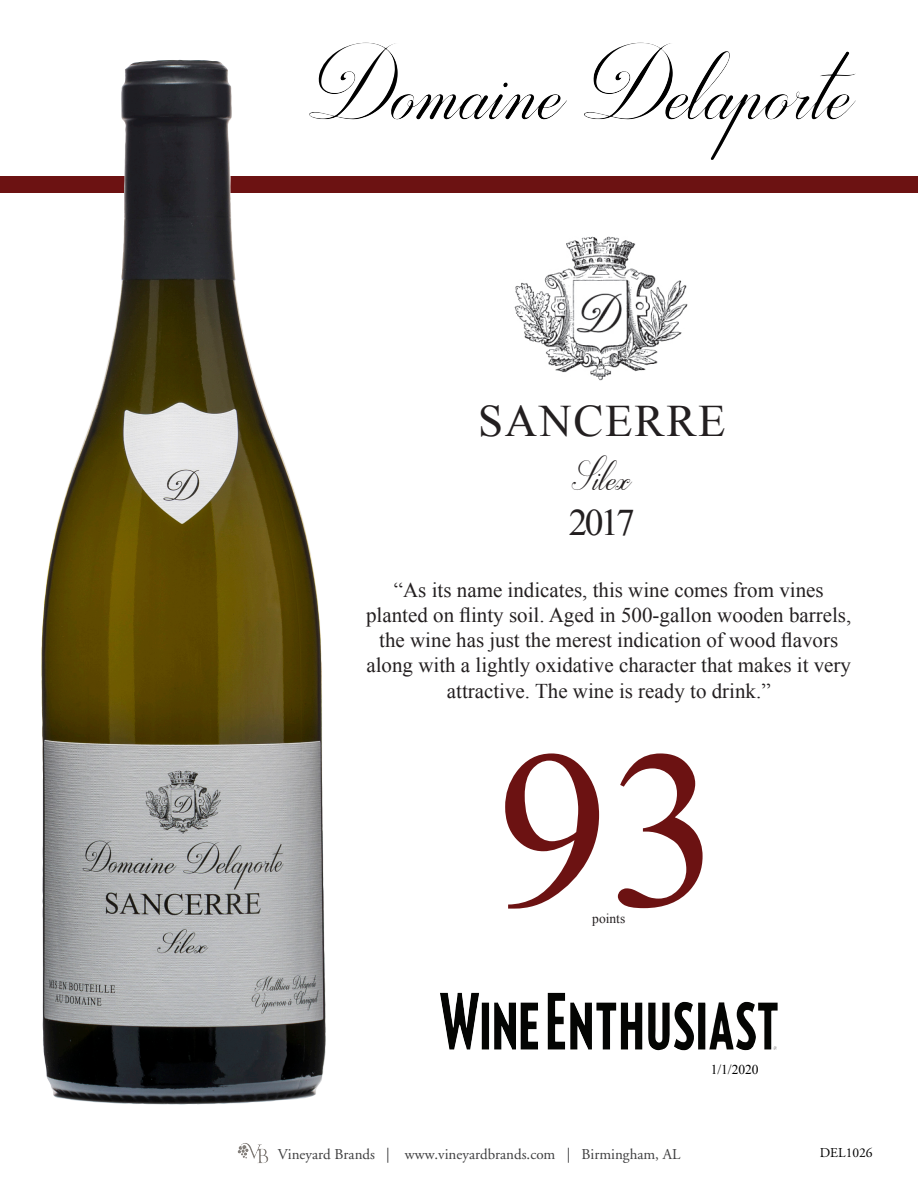
<style>
.page{position:relative;width:918px;height:1188px;background:#fff}
.page>*{position:absolute;margin:0;border:0;box-sizing:border-box;transform-origin:0 0}
.t1{font:225px "Times New Roman";color:#6c1212}
.t2{font:45px "Times New Roman";letter-spacing:.04em;color:#231f20}
.t3{font:45px "Darleston";color:#231f20}
.t4{font:37.5px "Times New Roman";color:#231f20}
.t5{font:21px/25.2px "Times New Roman";color:#231f20;text-align:center}
.t6{font:15px "Adobe Garamond";color:#3e3e3f}
.t7{font:13.5px "Times New Roman";color:#000}
.t8{font:13.5px "Adobe Garamond Pro";color:#000}
.t9{font:13.5px "Times New Roman";color:#231f20}
</style>
<div class="page">
<div style="left:0;top:176px;width:918px;height:17px;background:#6c1212"></div>
<img style="left:327px;top:43px;width:346px;height:77px">
<img style="left:514px;top:236px;width:174px;height:145px">
<img style="left:440px;top:993px;width:338px;height:58px">
<img style="left:238px;top:1143px;width:30px;height:20px">
<img style="left:41px;top:60px;width:286px;height:1045px">
<p class="t2" style="left:478px;top:390px;width:249px">SANCERRE</p>
<p class="t3" style="left:572px;top:450px;width:62px">Silex</p>
<p class="t4" style="left:569px;top:497px;width:67px">2017</p>
<p class="t5" style="left:366px;top:577px;width:487px">“As its name indicates, this wine comes from vines planted on flinty soil. Aged in 500-gallon wooden barrels, the wine has just the merest indication of wood flavors along with a lightly oxidative character that makes it very attractive. The wine is ready to drink.”</p>
<p class="t1" style="left:496px;top:679px;width:226px">93</p>
<p class="t9" style="left:592px;top:909px;width:35px">points</p>
<p class="t7" style="left:711px;top:1060px;width:50px">1/1/2020</p>
<p class="t6" style="left:278px;top:1146px;width:404px">Vineyard Brands | www.vineyardbrands.com | Birmingham, AL</p>
<p class="t8" style="left:820px;top:1144px;width:54px">DEL1026</p>
</div>
